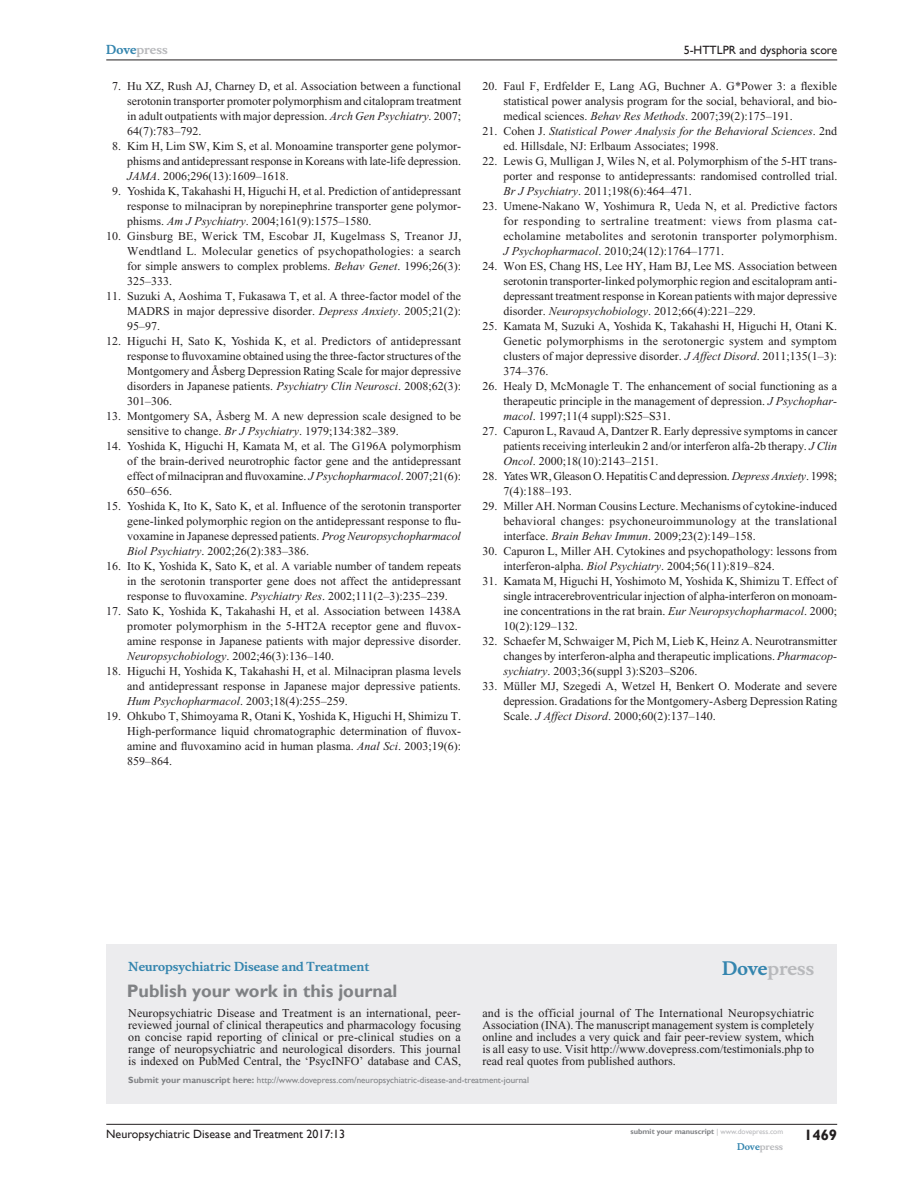
<style>
.page{position:relative;width:918px;height:1188px;background:#fff}
.page>*{position:absolute;margin:0;border:0;box-sizing:border-box;transform-origin:0 0}
.PromBx-H1{font:700 18px "Gill Sans";color:#808285}
.PromBx-Brand{font:700 18px "Musee";color:#b8b9bc}
.t1{font:700 15px "Gill Sans";color:#231f20}
.RefNL2{font:12px/15px "Times New Roman";color:#231f20;text-align:justify}
.PromBx-Tx{font:12px/12px "Times New Roman";color:#231f20;text-align:justify}
.t2{font:12px "Gill Sans";color:#231f20}
.PromBx-JrnlName{font:700 12px "Musee";color:#3485ae}
.t3{font:700 12px "Musee";color:#b8b9bc}
.PromBx-SubmitMssWebA{font:9px "Gill Sans";color:#808285}
.t4{font:700 9px "Musee";color:#b8b9bc}
.t5{font:700 7.5px "Gill Sans";color:#808285}
.s1{color:#3485ae}
.s2{font-style:italic}
.s3{font-weight:700}
.s4{font-weight:400;color:#b8b9bc}
</style>
<div class="page">
<div style="left:106px;top:944px;width:731px;height:159px;background:#ececee"></div>
<hr style="left:106px;top:1124px;width:731px;height:1px;background:#231f20">
<hr style="left:106px;top:60px;width:731px;height:1px;background:#231f20">
<p class="t3" style="left:106px;top:43px;width:63px"><span class="s1">Dove</span>press</p>
<p class="RefNL2" style="left:127px;top:79px;width:336px;text-indent:-15px">7. Hu XZ, Rush AJ, Charney D, et al. Association between a functional serotonin transporter promoter polymorphism and citalopram treatment in adult outpatients with major depression. <span class="s2">Arch Gen Psychiatry</span>. 2007; 64(7):783–792.</p>
<p class="RefNL2" style="left:127px;top:139px;width:335px;text-indent:-15px">8. Kim H, Lim SW, Kim S, et al. Monoamine transporter gene polymor&shy;phisms and antidepressant response in Koreans with late-life depression.<br><span class="s2">JAMA</span>. 2006;296(13):1609–1618.</p>
<p class="RefNL2" style="left:127px;top:184px;width:335px;text-indent:-15px">9. Yoshida K, Takahashi H, Higuchi H, et al. Prediction of antidepressant response to milnacipran by norepinephrine transporter gene polymor&shy;phisms. <span class="s2">Am J Psychiatry</span>. 2004;161(9):1575–1580.</p>
<p class="RefNL2" style="left:127px;top:229px;width:336px;text-indent:-21px">10. Ginsburg BE, Werick TM, Escobar JI, Kugelmass S, Treanor JJ, Wendtland L. Molecular genetics of psychopathologies: a search for simple answers to complex problems. <span class="s2">Behav Genet</span>. 1996;26(3):<br>325–333.</p>
<p class="RefNL2" style="left:127px;top:289px;width:335px;text-indent:-21px">11. Suzuki A, Aoshima T, Fukasawa T, et al. A three-factor model of the MADRS in major depressive disorder. <span class="s2">Depress Anxiety</span>. 2005;21(2):<br>95–97.</p>
<p class="RefNL2" style="left:127px;top:334px;width:335px;text-indent:-21px">12. Higuchi H, Sato K, Yoshida K, et al. Predictors of antidepressant response to fluvoxamine obtained using the three-factor structures of the Montgomery and Åsberg Depression Rating Scale for major depressive disorders in Japanese patients. <span class="s2">Psychiatry Clin Neurosci</span>. 2008;62(3):<br>301–306.</p>
<p class="RefNL2" style="left:127px;top:409px;width:335px;text-indent:-21px">13. Montgomery SA, Åsberg M. A new depression scale designed to be sensitive to change. <span class="s2">Br J Psychiatry</span>. 1979;134:382–389.</p>
<p class="RefNL2" style="left:127px;top:439px;width:335px;text-indent:-21px">14. Yoshida K, Higuchi H, Kamata M, et al. The G196A polymorphism of the brain-derived neurotrophic factor gene and the antidepressant effect of milnacipran and fluvoxamine. <span class="s2">J Psychopharmacol</span>. 2007;21(6):<br>650–656.</p>
<p class="RefNL2" style="left:127px;top:499px;width:335px;text-indent:-21px">15. Yoshida K, Ito K, Sato K, et al. Influence of the serotonin transporter gene-linked polymorphic region on the antidepressant response to flu&shy;voxamine in Japanese depressed patients. <span class="s2">Prog Neuropsychopharmacol Biol Psychiatry</span>. 2002;26(2):383–386.</p>
<p class="RefNL2" style="left:127px;top:559px;width:335px;text-indent:-21px">16. Ito K, Yoshida K, Sato K, et al. A variable number of tandem repeats in the serotonin transporter gene does not affect the antidepressant response to fluvoxamine. <span class="s2">Psychiatry Res</span>. 2002;111(2–3):235–239.</p>
<p class="RefNL2" style="left:127px;top:604px;width:335px;text-indent:-21px">17. Sato K, Yoshida K, Takahashi H, et al. Association between 1438A promoter polymorphism in the 5-HT2A receptor gene and fluvox&shy;amine response in Japanese patients with major depressive disorder.<br><span class="s2">Neuropsychobiology</span>. 2002;46(3):136–140.</p>
<p class="RefNL2" style="left:127px;top:664px;width:335px;text-indent:-21px">18. Higuchi H, Yoshida K, Takahashi H, et al. Milnacipran plasma levels and antidepressant response in Japanese major depressive patients.<br><span class="s2">Hum Psychopharmacol</span>. 2003;18(4):255–259.</p>
<p class="RefNL2" style="left:127px;top:709px;width:335px;text-indent:-21px">19. Ohkubo T, Shimoyama R, Otani K, Yoshida K, Higuchi H, Shimizu T.<br>High-performance liquid chromatographic determination of fluvox&shy;amine and fluvoxamino acid in human plasma. <span class="s2">Anal Sci</span>. 2003;19(6):<br>859–864.</p>
<p class="t2" style="left:684px;top:43px;width:155px">5-HTTLPR and dysphoria score</p>
<p class="RefNL2" style="left:503px;top:79px;width:335px;text-indent:-21px">20. Faul F, Erdfelder E, Lang AG, Buchner A. G*Power 3: a flexible statistical power analysis program for the social, behavioral, and bio&shy;medical sciences. <span class="s2">Behav Res Methods</span>. 2007;39(2):175–191.</p>
<p class="RefNL2" style="left:503px;top:124px;width:335px;text-indent:-21px">21. Cohen J. <span class="s2">Statistical Power Analysis for the Behavioral Sciences</span>. 2nd ed. Hillsdale, NJ: Erlbaum Associates; 1998.</p>
<p class="RefNL2" style="left:503px;top:154px;width:336px;text-indent:-21px">22. Lewis G, Mulligan J, Wiles N, et al. Polymorphism of the 5-HT trans&shy;porter and response to antidepressants: randomised controlled trial.<br><span class="s2">Br J Psychiatry</span>. 2011;198(6):464–471.</p>
<p class="RefNL2" style="left:503px;top:199px;width:336px;text-indent:-21px">23. Umene-Nakano W, Yoshimura R, Ueda N, et al. Predictive factors for responding to sertraline treatment: views from plasma cat&shy;echolamine metabolites and serotonin transporter polymorphism.<br><span class="s2">J Psychopharmacol</span>. 2010;24(12):1764–1771.</p>
<p class="RefNL2" style="left:503px;top:259px;width:335px;text-indent:-21px">24. Won ES, Chang HS, Lee HY, Ham BJ, Lee MS. Association between serotonin transporter-linked polymorphic region and escitalopram anti&shy;depressant treatment response in Korean patients with major depressive disorder. <span class="s2">Neuropsychobiology</span>. 2012;66(4):221–229.</p>
<p class="RefNL2" style="left:503px;top:319px;width:335px;text-indent:-21px">25. Kamata M, Suzuki A, Yoshida K, Takahashi H, Higuchi H, Otani K.<br>Genetic polymorphisms in the serotonergic system and symptom clusters of major depressive disorder. <span class="s2">J Affect Disord</span>. 2011;135(1–3):<br>374–376.</p>
<p class="RefNL2" style="left:503px;top:379px;width:335px;text-indent:-21px">26. Healy D, McMonagle T. The enhancement of social functioning as a therapeutic principle in the management of depression. <span class="s2">J Psychophar&shy;macol</span>. 1997;11(4 suppl):S25–S31.</p>
<p class="RefNL2" style="left:503px;top:424px;width:336px;text-indent:-21px">27. Capuron L, Ravaud A, Dantzer R. Early depressive symptoms in cancer patients receiving interleukin 2 and/or interferon alfa-2b therapy. <span class="s2">J Clin Oncol</span>. 2000;18(10):2143–2151.</p>
<p class="RefNL2" style="left:503px;top:469px;width:335px;text-indent:-21px">28. Yates WR, Gleason O. Hepatitis C and depression. <span class="s2">Depress Anxiety</span>. 1998;<br>7(4):188–193.</p>
<p class="RefNL2" style="left:503px;top:499px;width:335px;text-indent:-21px">29. Miller AH. Norman Cousins Lecture. Mechanisms of cytokine-induced behavioral changes: psychoneuroimmunology at the translational interface. <span class="s2">Brain Behav Immun</span>. 2009;23(2):149–158.</p>
<p class="RefNL2" style="left:503px;top:544px;width:335px;text-indent:-21px">30. Capuron L, Miller AH. Cytokines and psychopathology: lessons from interferon-alpha. <span class="s2">Biol Psychiatry</span>. 2004;56(11):819–824.</p>
<p class="RefNL2" style="left:503px;top:574px;width:335px;text-indent:-21px">31. Kamata M, Higuchi H, Yoshimoto M, Yoshida K, Shimizu T. Effect of single intracerebroventricular injection of alpha-interferon on monoam&shy;ine concentrations in the rat brain. <span class="s2">Eur Neuropsychopharmacol</span>. 2000; 10(2):129–132.</p>
<p class="RefNL2" style="left:503px;top:634px;width:335px;text-indent:-21px">32. Schaefer M, Schwaiger M, Pich M, Lieb K, Heinz A. Neurotransmitter changes by interferon-alpha and therapeutic implications. <span class="s2">Pharmacop&shy;sychiatry</span>. 2003;36(suppl 3):S203–S206.</p>
<p class="RefNL2" style="left:503px;top:679px;width:336px;text-indent:-21px">33. Müller MJ, Szegedi A, Wetzel H, Benkert O. Moderate and severe depression. Gradations for the Montgomery-Asberg Depression Rating Scale. <span class="s2">J Affect Disord</span>. 2000;60(2):137–140.</p>
<p class="PromBx-JrnlName" style="left:128px;top:959px;width:243px">Neuropsychiatric Disease and Treatment</p>
<p class="PromBx-H1" style="left:127px;top:980px;width:272px">Publish your work in this journal</p>
<p class="PromBx-Brand" style="left:722px;top:958px;width:94px"><span class="s1">Dove</span>press</p>
<p class="PromBx-Tx" style="left:128px;top:1007px;width:334px">Neuropsychiatric Disease and Treatment is an international, peer&shy;reviewed journal of clinical therapeutics and pharmacology focusing on concise rapid reporting of clinical or pre-clinical studies on a range of neuropsychiatric and neurological disorders. This journal is indexed on PubMed Central, the ‘PsycINFO’ database and CAS,</p>
<p class="PromBx-Tx" style="left:482px;top:1007px;width:333px">and is the official journal of The International Neuropsychiatric Association (INA). The manuscript management system is completely online and includes a very quick and fair peer-review system, which is all easy to use. Visit http://www.dovepress.com/testimonials.php to read real quotes from published authors.</p>
<p class="PromBx-SubmitMssWebA" style="left:128px;top:1075px;width:402px"><span class="s3">Submit your manuscript here:</span> http://www.dovepress.com/neuropsychiatric-disease-and-treatment-journal</p>
<p class="t2" style="left:106px;top:1127px;width:241px">Neuropsychiatric Disease and Treatment 2017:13</p>
<p class="t5" style="left:631px;top:1127px;width:154px">submit your manuscript <span class="s4">| www.dovepress.com</span></p>
<p class="t4" style="left:737px;top:1141px;width:48px"><span class="s1">Dove</span>press</p>
<p class="t1" style="left:804px;top:1126px;width:35px">1469</p>
</div>
